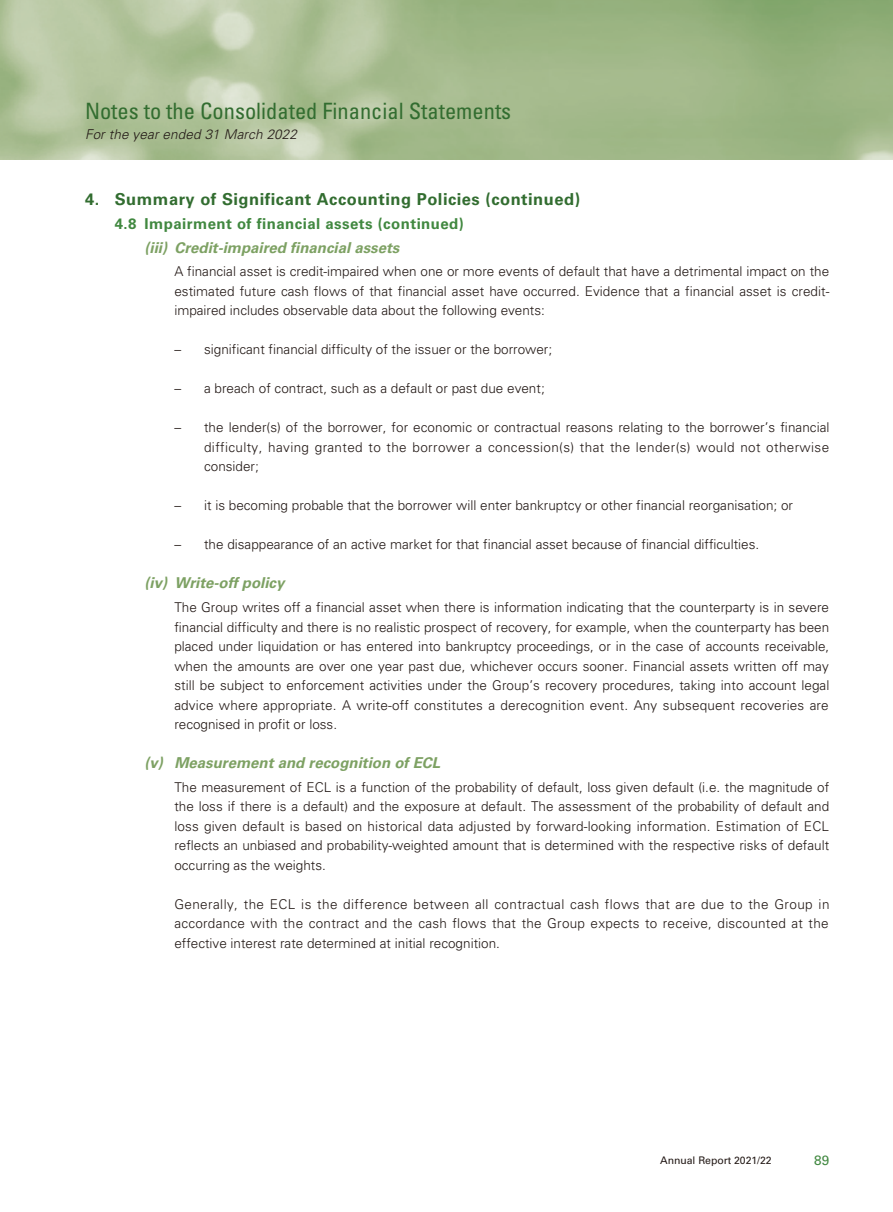
<style>
.page{position:relative;width:893px;height:1212px;background:#fff}
.page>*{position:absolute;margin:0;border:0;box-sizing:border-box;transform-origin:0 0}
.t1{font:condensed 22.5px "Univers LT Std";color:#326d30}
.t2{font:700 16.5px "Univers LT Std";letter-spacing:.03em;color:#326d30}
.t3{font:italic 700 15px "Univers LT Std";color:#7da163}
.t4{font:700 15px "Univers LT Std";letter-spacing:.03em;color:#418840}
.t5{font:300 13.5px/19.5px "Univers LT Std";color:#231916;text-align:justify}
.t6{font:italic 300 13.5px "Univers LT Std";letter-spacing:.01em;color:#231916}
.t7{font:13.5px "Univers LT Std";color:#418840}
.t8{font:10.5px "Univers LT Std";letter-spacing:-.005em;color:#231916}
</style>
<div class="page">
<h1 class="t1" style="left:85px;top:96px;width:428px">Notes to the Consolidated Financial Statements</h1>
<p class="t6" style="left:85px;top:126px;width:214px">For the year ended 31 March 2022</p>
<p class="t2" style="left:85px;top:190px;width:497px">4. Summary of Significant Accounting Policies (continued)</p>
<p class="t4" style="left:115px;top:215px;width:351px">4.8 Impairment of financial assets (continued)</p>
<p class="t3" style="left:145px;top:238px;width:256px">(iii) Credit-impaired financial assets</p>
<p class="t5" style="left:174px;top:262px;width:657px">A financial asset is credit-impaired when one or more events of default that have a detrimental impact on the estimated future cash flows of that financial asset have occurred. Evidence that a financial asset is credit&shy;impaired includes observable data about the following events:</p>
<p class="t5" style="left:174px;top:340px;width:379px">– significant financial difficulty of the issuer or the borrower;</p>
<p class="t5" style="left:174px;top:379px;width:372px">– a breach of contract, such as a default or past due event;</p>
<p class="t5" style="left:204px;top:418px;width:627px;text-indent:-30px">– the lender(s) of the borrower, for economic or contractual reasons relating to the borrower’s financial difficulty, having granted to the borrower a concession(s) that the lender(s) would not otherwise consider;</p>
<p class="t5" style="left:174px;top:496px;width:620px">– it is becoming probable that the borrower will enter bankruptcy or other financial reorganisation; or</p>
<p class="t5" style="left:174px;top:535px;width:586px">– the disappearance of an active market for that financial asset because of financial difficulties.</p>
<p class="t3" style="left:145px;top:574px;width:141px">(iv) Write-off policy</p>
<p class="t5" style="left:174px;top:598px;width:657px">The Group writes off a financial asset when there is information indicating that the counterparty is in severe financial difficulty and there is no realistic prospect of recovery, for example, when the counterparty has been placed under liquidation or has entered into bankruptcy proceedings, or in the case of accounts receivable, when the amounts are over one year past due, whichever occurs sooner. Financial assets written off may still be subject to enforcement activities under the Group’s recovery procedures, taking into account legal advice where appropriate. A write-off constitutes a derecognition event. Any subsequent recoveries are recognised in profit or loss.</p>
<p class="t3" style="left:145px;top:754px;width:297px">(v) Measurement and recognition of ECL</p>
<p class="t5" style="left:174px;top:777px;width:656px">The measurement of ECL is a function of the probability of default, loss given default (i.e. the magnitude of the loss if there is a default) and the exposure at default. The assessment of the probability of default and loss given default is based on historical data adjusted by forward-looking information. Estimation of ECL reflects an unbiased and probability-weighted amount that is determined with the respective risks of default occurring as the weights.</p>
<p class="t5" style="left:174px;top:894px;width:657px">Generally, the ECL is the difference between all contractual cash flows that are due to the Group in accordance with the contract and the cash flows that the Group expects to receive, discounted at the effective interest rate determined at initial recognition.</p>
<p class="t8" style="left:660px;top:1154px;width:113px">Annual Report 2021/22</p>
<p class="t7" style="left:814px;top:1152px;width:17px">89</p>
</div>
